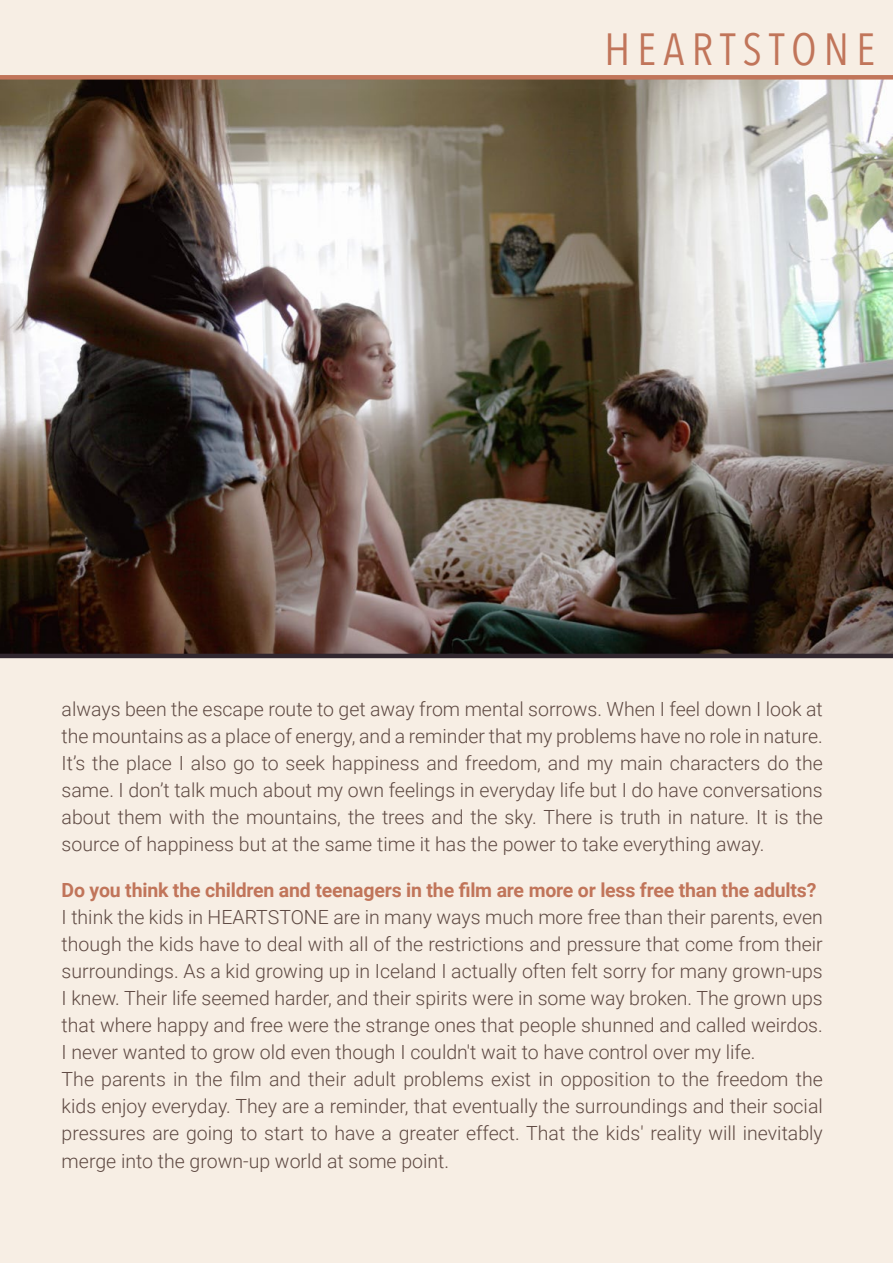
<style>
.page{position:relative;width:893px;height:1263px;background:#f7eee4}
.page>*{position:absolute;margin:0;border:0;box-sizing:border-box;transform-origin:0 0}
.t1{font:45px "Avenir Next Condensed";letter-spacing:.16em;color:#c1755a}
.t2{font:300 19.5px/27px "Roboto";color:#5f4a43;text-align:justify}
.t3{font:700 19.5px "Roboto";letter-spacing:-.01em;color:#c1755a}
</style>
<div class="page">
<img style="left:0;top:80px;width:893px;height:574px">
<hr style="left:0;top:654px;width:893px;height:4px;background:#31272f">
<div style="left:0;top:75px;width:893px;height:5px;background:#c1755a"></div>
<h1 class="t1" style="left:605px;top:11px;width:272px">HEARTSTONE</h1>
<p class="t2" style="left:62px;top:694px;width:763px">always been the escape route to get away from mental sorrows. When I feel down I look at the mountains as a place of energy, and a reminder that my problems have no role in nature.<br>It’s the place I also go to seek happiness and freedom, and my main characters do the same. I don’t talk much about my own feelings in everyday life but I do have conversations about them with the mountains, the trees and the sky. There is truth in nature. It is the source of happiness but at the same time it has the power to take everything away.</p>
<p class="t3" style="left:62px;top:877px;width:756px">Do you think the children and teenagers in the film are more or less free than the adults?</p>
<p class="t2" style="left:62px;top:903px;width:763px;text-align:left">I think the kids in HEARTSTONE are in many ways much more free than their parents, even though the kids have to deal with all of the restrictions and pressure that come from their surroundings. As a kid growing up in Iceland I actually often felt sorry for many grown-ups I knew. Their life seemed harder, and their spirits were in some way broken. The grown ups that where happy and free were the strange ones that people shunned and called weirdos.<br>I never wanted to grow old even though I couldn't wait to have control over my life.<br>The parents in the film and their adult problems exist in opposition to the freedom the kids enjoy everyday. They are a reminder, that eventually the surroundings and their social pressures are going to start to have a greater effect. That the kids' reality will inevitably merge into the grown-up world at some point.</p>
</div>
